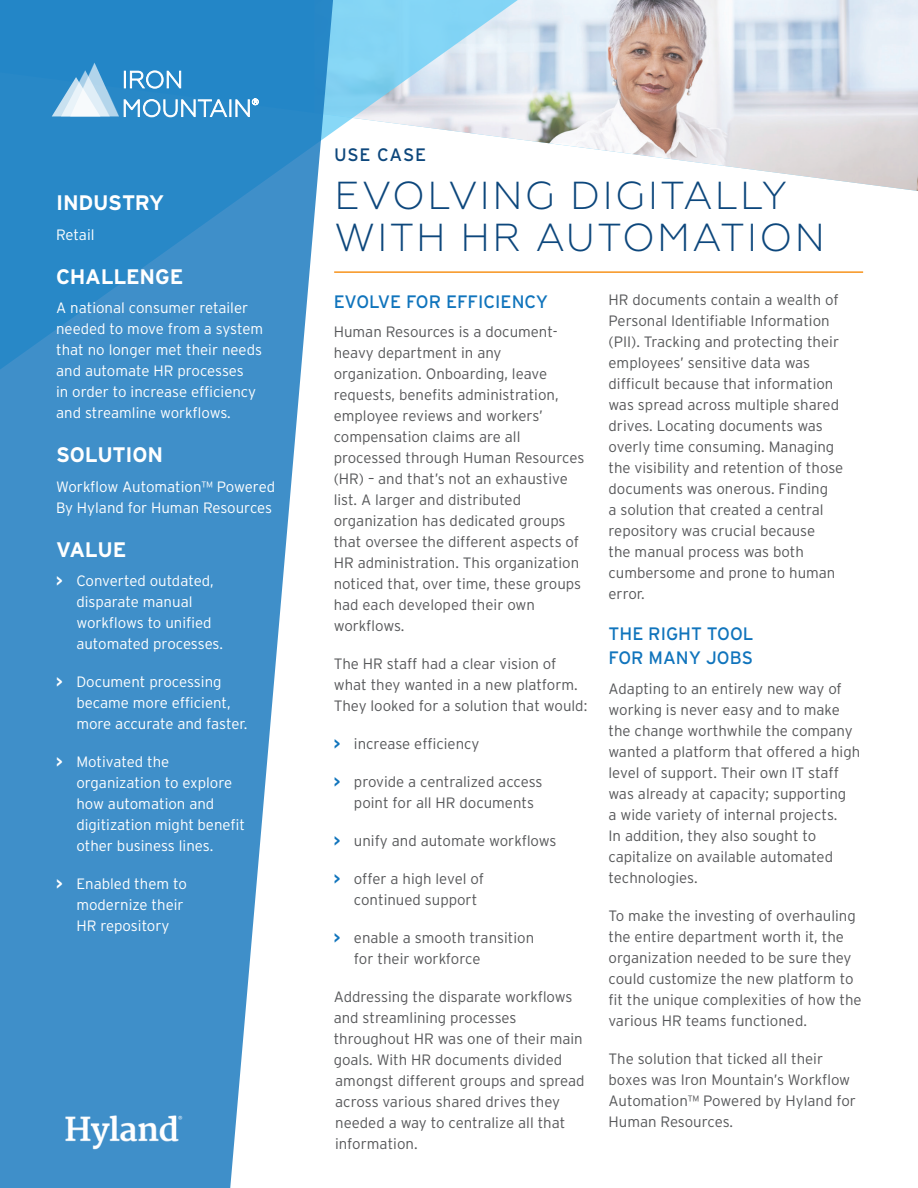
<style>
.page{position:relative;width:918px;height:1188px;background:#fff}
.page>*{position:absolute;margin:0;border:0;box-sizing:border-box;transform-origin:0 0}
.t1{font:300 39px/42px "Geometria";letter-spacing:.055em;color:#0d477c}
.t2{font:700 21px "Interstate";letter-spacing:-.01em;color:#fff}
.t3{font:18px/24px "Interstate";color:#1074bc}
.t4{font:18px "Interstate";letter-spacing:.04em;color:#0d477c}
.t5{font:300 15px/21px "Interstate";color:#57585a}
.t6{font:300 15px/21px "Interstate";color:#fff}
.s1{font-weight:700}
.s2{font-weight:700;color:#1074bc}
</style>
<div class="page">
<img style="left:590px;top:0;width:328px;height:191px">
<svg style="left:334px;top:0;width:256px;height:149px"></svg>
<svg style="left:0;top:0;width:334px;height:1188px;fill:#3f8fc9"></svg>
<hr style="left:334px;top:271px;width:529px;height:2px;background:#f7931d">
<svg style="left:52px;top:63px;width:207px;height:54px;background:#59a3d4"></svg>
<img style="left:45px;top:1096px;width:155px;height:77px">
<h2 class="t2" style="left:56px;top:191px;width:110px">INDUSTRY</h2>
<p class="t6" style="left:56px;top:224px;width:40px">Retail</p>
<h2 class="t2" style="left:56px;top:265px;width:129px">CHALLENGE</h2>
<p class="t6" style="left:56px;top:297px;width:209px">A national consumer retailer needed to move from a system that no longer met their needs and automate HR processes<br>in order to increase efficiency and streamline workflows.</p>
<h2 class="t2" style="left:56px;top:443px;width:108px">SOLUTION</h2>
<p class="t6" style="left:56px;top:476px;width:221px">Workflow Automation™ Powered<br>By Hyland for Human Resources</p>
<h2 class="t2" style="left:56px;top:538px;width:72px">VALUE</h2>
<p class="t6" style="left:76px;top:571px;width:148px;text-indent:-20px"><span class="s1">&gt;</span> Converted outdated, disparate manual workflows to unified automated processes.</p>
<p class="t6" style="left:76px;top:672px;width:172px;text-indent:-20px"><span class="s1">&gt;</span> Document processing became more efficient, more accurate and faster.</p>
<p class="t6" style="left:76px;top:752px;width:170px;text-indent:-20px"><span class="s1">&gt;</span> Motivated the organization to explore how automation and digitization might benefit other business lines.</p>
<p class="t6" style="left:76px;top:874px;width:112px;text-indent:-20px"><span class="s1">&gt;</span> Enabled them to modernize their<br>HR repository</p>
<p class="t4" style="left:334px;top:144px;width:94px">USE CASE</p>
<h1 class="t1" style="left:334px;top:174px;width:492px">EVOLVING DIGITALLY<br>WITH HR AUTOMATION</h1>
<p class="t3" style="left:334px;top:289px;width:216px">EVOLVE FOR EFFICIENCY</p>
<p class="t5" style="left:334px;top:321px;width:252px">Human Resources is a document&shy;heavy department in any organization. Onboarding, leave requests, benefits administration, employee reviews and workers’ compensation claims are all processed through Human Resources (HR) – and that’s not an exhaustive list. A larger and distributed organization has dedicated groups that oversee the different aspects of<br>HR administration. This organization noticed that, over time, these groups had each developed their own workflows.</p>
<p class="t5" style="left:334px;top:653px;width:255px">The HR staff had a clear vision of what they wanted in a new platform.<br>They looked for a solution that would:</p>
<p class="t5" style="left:334px;top:733px;width:147px"><span class="s2">&gt;</span> increase efficiency</p>
<p class="t5" style="left:354px;top:771px;width:190px;text-indent:-20px"><span class="s2">&gt;</span> provide a centralized access point for all HR documents</p>
<p class="t5" style="left:334px;top:830px;width:224px"><span class="s2">&gt;</span> unify and automate workflows</p>
<p class="t5" style="left:354px;top:868px;width:132px;text-indent:-20px"><span class="s2">&gt;</span> offer a high level of continued support</p>
<p class="t5" style="left:354px;top:927px;width:182px;text-indent:-20px"><span class="s2">&gt;</span> enable a smooth transition for their workforce</p>
<p class="t5" style="left:334px;top:986px;width:252px">Addressing the disparate workflows and streamlining processes throughout HR was one of their main goals. With HR documents divided amongst different groups and spread across various shared drives they needed a way to centralize all that information.</p>
<p class="t5" style="left:609px;top:289px;width:236px">HR documents contain a wealth of<br>Personal Identifiable Information (PII). Tracking and protecting their employees’ sensitive data was difficult because that information was spread across multiple shared drives. Locating documents was overly time consuming. Managing the visibility and retention of those documents was onerous. Finding<br>a solution that created a central repository was crucial because<br>the manual process was both cumbersome and prone to human error.</p>
<p class="t3" style="left:609px;top:622px;width:147px">THE RIGHT TOOL<br>FOR MANY JOBS</p>
<p class="t5" style="left:609px;top:678px;width:253px">Adapting to an entirely new way of working is never easy and to make the change worthwhile the company wanted a platform that offered a high level of support. Their own IT staff was already at capacity; supporting<br>a wide variety of internal projects.<br>In addition, they also sought to capitalize on available automated technologies.</p>
<p class="t5" style="left:609px;top:905px;width:255px">To make the investing of overhauling the entire department worth it, the organization needed to be sure they could customize the new platform to fit the unique complexities of how the various HR teams functioned.</p>
<p class="t5" style="left:609px;top:1048px;width:249px">The solution that ticked all their boxes was Iron Mountain’s Workflow<br>Automation™ Powered by Hyland for<br>Human Resources.</p>
</div>
